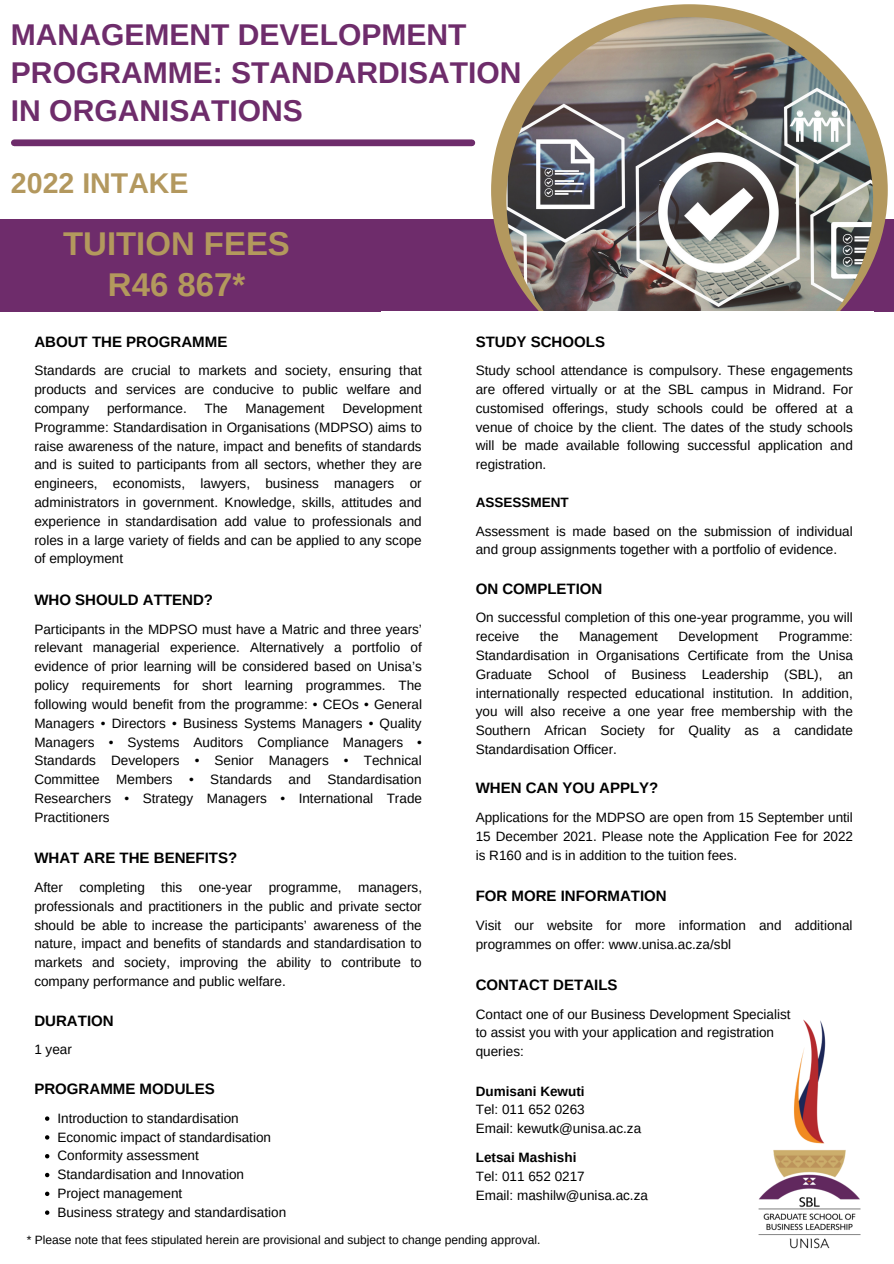
<style>
.page{position:relative;width:894px;height:1264px;background:#fff}
.page>*{position:absolute;margin:0;border:0;box-sizing:border-box;transform-origin:0 0}
.t1{font:700 33px "Arimo";color:#b3995d}
.t2{font:700 30px/38.2px "Arimo";color:#6e2c6b}
.t3{font:700 28.5px "Arimo";color:#b3985e}
.t4{font:700 15px "Arimo";color:#000}
.t5{font:13.5px/18.8px "Arimo";color:#000;text-align:justify}
.t6{font:700 13.5px "Arimo";color:#000}
.t7{font:12px "Arimo";color:#000}
</style>
<div class="page">
<div style="left:0;top:219px;width:893px;height:92px;background:#6e2c6b"></div>
<div style="left:491px;top:4px;width:396px;height:372px;background:#b3985e;border-radius:50%"></div>
<img style="left:506px;top:17px;width:366px;height:366px;border-radius:50%">
<div style="left:14px;top:139px;width:457px;height:7px;background:#6e2c6b"></div>
<img style="left:758px;top:1019px;width:103px;height:230px">
<div style="left:381px;top:311px;width:492px;height:73px;background:#fff"></div>
<svg style="left:45px;top:1116px;width:4px;height:4px"></svg>
<svg style="left:45px;top:1135px;width:4px;height:4px"></svg>
<svg style="left:45px;top:1154px;width:4px;height:4px"></svg>
<svg style="left:45px;top:1172px;width:4px;height:5px"></svg>
<svg style="left:45px;top:1191px;width:4px;height:4px"></svg>
<svg style="left:45px;top:1210px;width:4px;height:4px"></svg>
<p class="t2" style="left:11px;top:15px;width:512px">MANAGEMENT DEVELOPMENT<br>PROGRAMME: STANDARDISATION</p>
<p class="t2" style="left:11px;top:92px;width:293px">IN ORGANISATIONS</p>
<p class="t3" style="left:11px;top:167px;width:179px">2022 INTAKE</p>
<p class="t1" style="left:63px;top:225px;width:228px">TUITION FEES</p>
<p class="t1" style="left:108px;top:266px;width:139px">R46 867*</p>
<p class="t4" style="left:34px;top:333px;width:194px">ABOUT THE PROGRAMME</p>
<p class="t5" style="left:34px;top:361px;width:389px">Standards are crucial to markets and society, ensuring that products and services are conducive to public welfare and company</p>
<p class="t5" style="left:34px;top:399px;width:389px;text-indent:308px">Development Programme: Standardisation in Organisations (MDPSO) aims to raise awareness of the nature, impact and benefits of standards and is suited to participants from all sectors, whether they are engineers, economists, lawyers, business managers or administrators in government. Knowledge, skills, attitudes and experience in standardisation add value to professionals and roles in a large variety of fields and can be applied to any scope of employment</p>
<p class="t4" style="left:34px;top:591px;width:180px">WHO SHOULD ATTEND?</p>
<p class="t5" style="left:34px;top:619px;width:389px">Participants in the MDPSO must have a Matric and three years’ relevant managerial experience. Alternatively a portfolio of evidence of prior learning will be considered based on Unisa’s policy requirements for short learning programmes. The following would benefit from the programme: • CEOs • General Managers • Directors • Business Systems Managers • Quality Managers • Systems Auditors Compliance Managers • Standards Developers • Senior Managers • Technical Committee Members • Standards and Standardisation Researchers • Strategy Managers • International Trade Practitioners</p>
<p class="t4" style="left:34px;top:849px;width:204px">WHAT ARE THE BENEFITS?</p>
<p class="t5" style="left:34px;top:877px;width:389px">After completing this one-year programme, managers, professionals and practitioners in the public and private sector should be able to increase the participants’ awareness of the nature, impact and benefits of standards and standardisation to markets and society, improving the ability to contribute to company performance and public welfare.</p>
<p class="t4" style="left:34px;top:1011px;width:81px">DURATION</p>
<p class="t5" style="left:34px;top:1040px;width:39px">1 year</p>
<p class="t4" style="left:34px;top:1080px;width:182px">PROGRAMME MODULES</p>
<p class="t5" style="left:107px;top:399px;width:81px">performance.</p>
<p class="t5" style="left:204px;top:399px;width:25px">The</p>
<p class="t5" style="left:245px;top:399px;width:80px">Management</p>
<p class="t5" style="left:57px;top:1108px;width:183px">Introduction to standardisation</p>
<p class="t5" style="left:57px;top:1127px;width:215px">Economic impact of standardisation</p>
<p class="t5" style="left:57px;top:1146px;width:143px">Conformity assessment</p>
<p class="t5" style="left:57px;top:1164px;width:188px">Standardisation and Innovation</p>
<p class="t5" style="left:57px;top:1183px;width:126px">Project management</p>
<p class="t5" style="left:57px;top:1202px;width:230px">Business strategy and standardisation</p>
<p class="t4" style="left:475px;top:333px;width:131px">STUDY SCHOOLS</p>
<p class="t5" style="left:475px;top:361px;width:379px">Study school attendance is compulsory. These engagements are offered virtually or at the SBL campus in Midrand. For customised offerings, study schools could be offered at a venue of choice by the client. The dates of the study schools will be made available following successful application and registration.</p>
<p class="t6" style="left:475px;top:494px;width:95px">ASSESSMENT</p>
<p class="t5" style="left:475px;top:521px;width:378px">Assessment is made based on the submission of individual and group assignments together with a portfolio of evidence.</p>
<p class="t4" style="left:475px;top:580px;width:128px">ON COMPLETION</p>
<p class="t5" style="left:475px;top:608px;width:378px">On successful completion of this one-year programme, you will receive</p>
<p class="t5" style="left:539px;top:627px;width:20px">the</p>
<p class="t5" style="left:579px;top:627px;width:80px">Management</p>
<p class="t5" style="left:678px;top:627px;width:81px">Development</p>
<p class="t5" style="left:475px;top:627px;width:379px;text-indent:303px">Programme:<br>Standardisation in Organisations Certificate from the Unisa Graduate School of Business Leadership (SBL), an internationally respected educational institution. In addition, you will also receive a one year free membership with the Southern African Society for Quality as a candidate Standardisation Officer.</p>
<p class="t4" style="left:475px;top:779px;width:184px">WHEN CAN YOU APPLY?</p>
<p class="t5" style="left:475px;top:808px;width:379px">Applications for the MDPSO are open from 15 September until 15 December 2021. Please note the Application Fee for 2022 is R160 and is in addition to the tuition fees.</p>
<p class="t4" style="left:475px;top:887px;width:192px">FOR MORE INFORMATION</p>
<p class="t5" style="left:475px;top:915px;width:378px">Visit our website for more information and additional programmes on offer: www.unisa.ac.za/sbl</p>
<p class="t4" style="left:475px;top:976px;width:143px">CONTACT DETAILS</p>
<p class="t5" style="left:475px;top:1004px;width:316px">Contact one of our Business Development Specialist</p>
<p class="t5" style="left:475px;top:1023px;width:300px">to assist you with your application and registration</p>
<p class="t5" style="left:475px;top:1042px;width:50px">queries:</p>
<p class="t6" style="left:475px;top:1083px;width:110px">Dumisani Kewuti</p>
<p class="t5" style="left:475px;top:1100px;width:110px">Tel: 011 652 0263</p>
<p class="t5" style="left:475px;top:1119px;width:167px">Email: kewutk@unisa.ac.za</p>
<p class="t6" style="left:475px;top:1149px;width:102px">Letsai Mashishi</p>
<p class="t5" style="left:475px;top:1166px;width:110px">Tel: 011 652 0217</p>
<p class="t5" style="left:475px;top:1185px;width:174px">Email: mashilw@unisa.ac.za</p>
<p class="t7" style="left:27px;top:1233px;width:515px">* Please note that fees stipulated herein are provisional and subject to change pending approval.</p>
</div>
